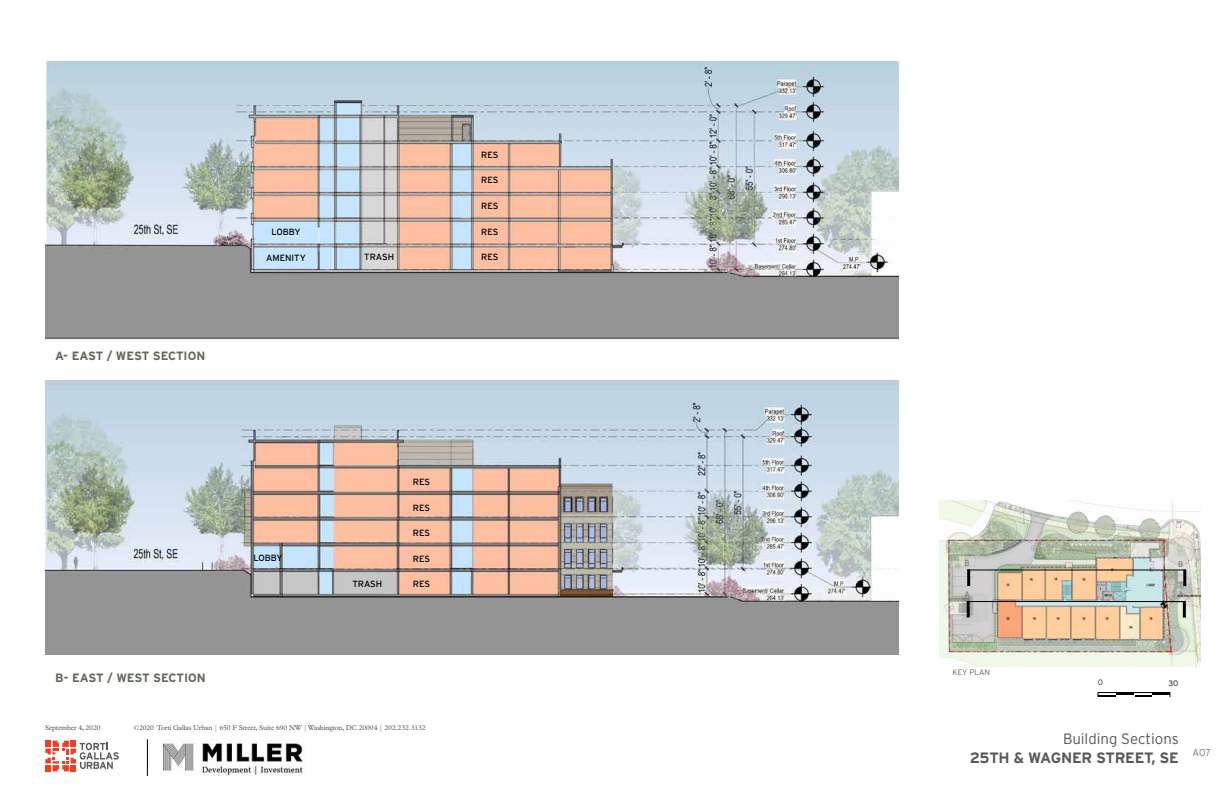
<style>
.page{position:relative;width:1224px;height:792px;background:#fff}
.page>*{position:absolute;margin:0;border:0;box-sizing:border-box;transform-origin:0 0}
.t1{font:700 15px "Interstate";letter-spacing:-.015em;color:#58595b}
.t2{font:300 15px "Interstate";color:#58595b}
.t3{font:700 12px "Interstate";letter-spacing:-.005em;color:#60685b}
.t4{font:300 10px "Interstate";color:#7f7773}
.t5{font:9px "Interstate";color:#000}
.t6{font:300 8px "Interstate";color:#60685b}
.t7{font:8px "Interstate";color:#444d3e}
.t8{font:8px "Interstate";color:#60685b}
.t9{font:7px "Plantin MT Std";letter-spacing:-.02em;color:#58595b}
</style>
<div class="page">
<hr style="left:147px;top:739px;width:1px;height:37px;background:#000">
<svg style="left:45px;top:741px;width:74px;height:30px"></svg>
<img style="left:161px;top:741px;width:143px;height:34px">
<img style="left:940px;top:500px;width:260px;height:166px">
<hr style="left:1098px;top:692px;width:72px;height:1px;background:#000">
<svg style="left:1098px;top:693px;width:73px;height:4px"></svg>
<img style="left:45px;top:380px;width:854px;height:274px">
<img style="left:45px;top:61px;width:854px;height:279px">
<hr style="left:967px;top:569px;width:218px;height:1px;background:#000">
<hr style="left:1183px;top:569px;width:3px;height:17px;background:#000">
<hr style="left:967px;top:569px;width:3px;height:17px;background:#000">
<hr style="left:967px;top:601px;width:218px;height:1px;background:#000">
<hr style="left:1183px;top:601px;width:3px;height:17px;background:#000">
<hr style="left:967px;top:601px;width:3px;height:16px;background:#000">
<h2 class="t3" style="left:55px;top:349px;width:152px">A- EAST / WEST SECTION</h2>
<h2 class="t3" style="left:55px;top:671px;width:152px">B- EAST / WEST SECTION</h2>
<p class="t5" style="left:271px;top:226px;width:31px">LOBBY</p>
<p class="t5" style="left:266px;top:253px;width:41px">AMEN ITY</p>
<p class="t5" style="left:364px;top:252px;width:30px">TRASH</p>
<p class="t5" style="left:253px;top:553px;width:31px">LOBBY</p>
<p class="t5" style="left:352px;top:579px;width:30px">TRASH</p>
<p class="t5" style="left:413px;top:477px;width:19px">RE S</p>
<p class="t5" style="left:413px;top:502px;width:19px">RE S</p>
<p class="t5" style="left:413px;top:528px;width:19px">RE S</p>
<p class="t5" style="left:413px;top:554px;width:19px">RE S</p>
<p class="t5" style="left:413px;top:579px;width:19px">RE S</p>
<p class="t9" style="left:45px;top:723px;width:57px">September 4, 2020</p>
<p class="t9" style="left:134px;top:724px;width:293px">©2020 Torti Gallas Urban | 650 F Street, Suite 690 NW | Washington, DC 20004 | 202.232.3132</p>
<p class="t5" style="left:481px;top:150px;width:19px">RE S</p>
<p class="t5" style="left:481px;top:175px;width:19px">RE S</p>
<p class="t5" style="left:481px;top:201px;width:19px">RE S</p>
<p class="t5" style="left:481px;top:226px;width:19px">RE S</p>
<p class="t5" style="left:481px;top:252px;width:19px">RE S</p>
<p class="t6" style="left:964px;top:559px;width:7px">B</p>
<p class="t6" style="left:1178px;top:560px;width:7px">B</p>
<p class="t6" style="left:964px;top:590px;width:7px">A</p>
<p class="t6" style="left:1179px;top:590px;width:7px">A</p>
<p class="t6" style="left:953px;top:667px;width:39px">KEY PLAN</p>
<p class="t8" style="left:1098px;top:678px;width:7px">0</p>
<p class="t7" style="left:1168px;top:679px;width:12px">30</p>
<h1 class="t2" style="left:1063px;top:730px;width:117px">Building Sections</h1>
<h1 class="t1" style="left:970px;top:749px;width:146px">25TH &amp; WAGNER STREET</h1>
<h1 class="t1" style="left:1152px;top:749px;width:27px">, SE</h1>
<h3 class="t4" style="left:1192px;top:747px;width:20px">A07</h3>
</div>
